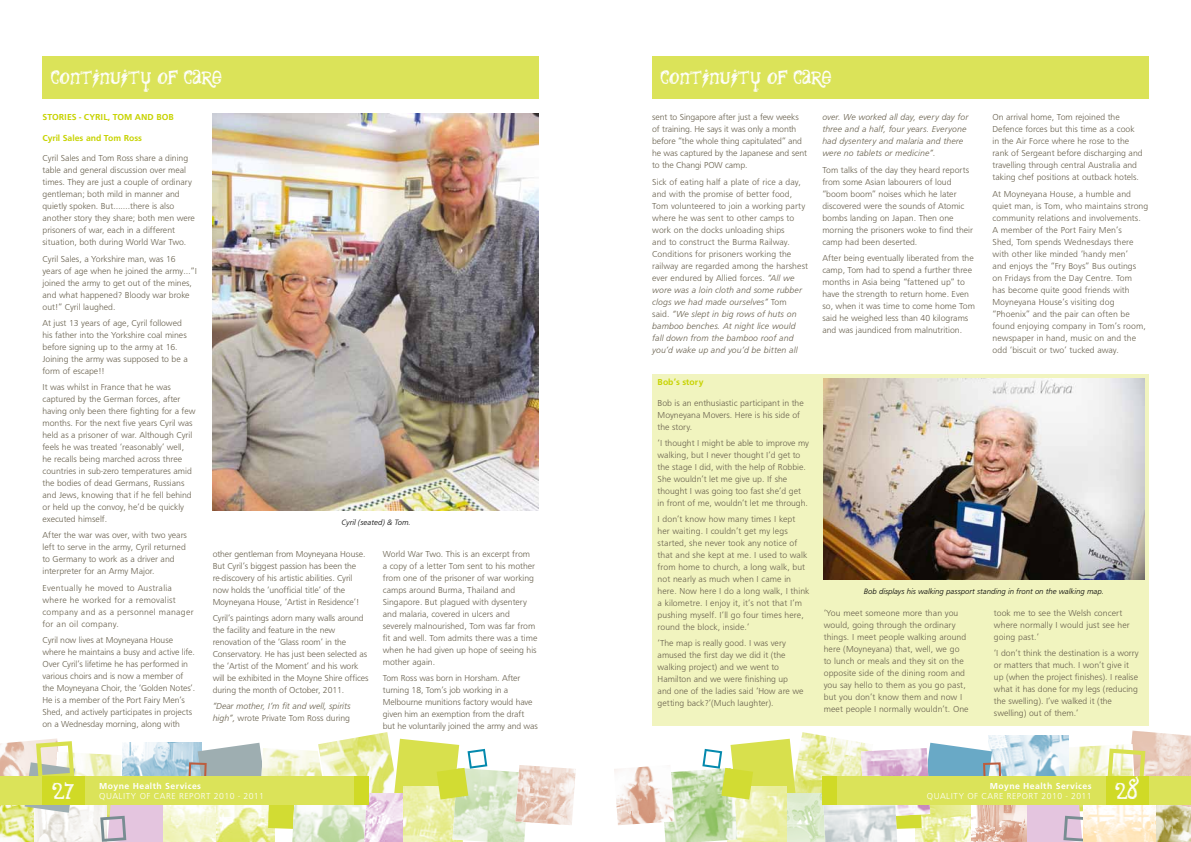
<style>
.page{position:relative;width:1191px;height:842px;background:#fff}
.page>*{position:absolute;margin:0;border:0;box-sizing:border-box;transform-origin:0 0}
.t1{font:23px "thequietscream";color:#fff}
.t2{font:18px "thequietscream";letter-spacing:.05em;color:#fff}
.t3{font:9px/12px "Frugal Sans Light DTC";color:#68604d}
.t4{font:9px/12px "Frugal Sans Light Italic DTC";letter-spacing:.01em;color:#68604d}
.t5{font:9px/12px "Frugal Sans Light DTC";letter-spacing:.03em;color:#68604d}
.t6{font:9px "Frugal Sans Light DTC";letter-spacing:.05em;color:#fff}
.t7{font:9px "Frugal Sans Bold DTC";color:#c7d300}
.t8{font:9px "Frugal Sans Bold DTC";letter-spacing:.05em;color:#fff}
.t9{font:8px "Frugal Sans Light Italic DTC";color:#000}
.s1{font-family:"Frugal Sans Light Italic DTC"}
.s2{font-family:"Frugal Sans Light DTC"}
</style>
<div class="page">
<img style="left:169px;top:743px;width:19px;height:34px">
<img style="left:169px;top:805px;width:19px;height:37px">
<svg style="left:0;top:738px;width:169px;height:104px"></svg>
<img style="left:1001px;top:736px;width:20px;height:41px">
<svg style="left:188px;top:732px;width:388px;height:110px"></svg>
<img style="left:292px;top:805px;width:74px;height:37px">
<svg style="left:1021px;top:730px;width:170px;height:112px"></svg>
<img style="left:1155px;top:805px;width:36px;height:37px">
<img style="left:1083px;top:805px;width:72px;height:37px">
<img style="left:1001px;top:805px;width:25px;height:37px">
<svg style="left:614px;top:732px;width:387px;height:110px"></svg>
<img style="left:823px;top:805px;width:74px;height:37px">
<div style="left:835px;top:777px;width:356px;height:28px;background:#dbe359"></div>
<div style="left:1106px;top:777px;width:42px;height:28px;background:#d0da26"></div>
<div style="left:652px;top:374px;width:496px;height:351px;background:#f1f4bf"></div>
<div style="left:652px;top:56px;width:496px;height:43px;background:#dbe359"></div>
<div style="left:822px;top:777px;width:14px;height:28px;background:#d0da26"></div>
<div style="left:0;top:777px;width:356px;height:28px;background:#dbe359"></div>
<div style="left:43px;top:777px;width:42px;height:28px;background:#d0da26"></div>
<div style="left:43px;top:56px;width:496px;height:43px;background:#dbe359"></div>
<div style="left:354px;top:777px;width:15px;height:28px;background:#d0da26"></div>
<img style="left:213px;top:113px;width:326px;height:397px">
<img style="left:823px;top:378px;width:321px;height:201px">
<h2 class="t2" style="left:51px;top:67px;width:172px">CONTINUITY OF CARE</h2>
<p class="t7" style="left:43px;top:112px;width:133px">STORIES - CYRIL, TOM And BOB</p>
<p class="t7" style="left:43px;top:133px;width:101px">Cyril Sales and Tom Ross</p>
<p class="t3" style="left:43px;top:152px;width:154px">Cyril Sales and Tom Ross share a dining table and general discussion over meal times. They are just a couple of ordinary gentleman; both mild in manner and quietly spoken. But…….there is also another story they share; both men were prisoners of war, each in a different situation, both during World War Two.</p>
<p class="t3" style="left:43px;top:253px;width:156px">Cyril Sales, a Yorkshire man, was 16 years of age when he joined the army…”I joined the army to get out of the mines, and what happened? Bloody war broke out!” Cyril laughed.</p>
<p class="t3" style="left:43px;top:317px;width:147px">At just 13 years of age, Cyril followed his father into the Yorkshire coal mines before signing up to the army at 16.<br>Joining the army was supposed to be a form of escape!!</p>
<p class="t3" style="left:43px;top:381px;width:154px">It was whilst in France that he was captured by the German forces, after having only been there fighting for a few months. For the next five years Cyril was held as a prisoner of war. Although Cyril feels he was treated ‘reasonably’ well, he recalls being marched across three countries in sub-zero temperatures amid the bodies of dead Germans, Russians and Jews, knowing that if he fell behind or held up the convoy, he’d be quickly executed himself.</p>
<p class="t3" style="left:43px;top:529px;width:146px">After the war was over, with two years left to serve in the army, Cyril returned to Germany to work as a driver and interpreter for an Army Major.</p>
<p class="t5" style="left:43px;top:582px;width:153px">Eventually he moved to Australia where he worked for a removalist company and as a personnel manager for an oil company.</p>
<p class="t3" style="left:43px;top:634px;width:154px">Cyril now lives at Moyneyana House where he maintains a busy and active life.<br>Over Cyril’s lifetime he has performed in various choirs and is now a member of the Moyneyana Choir, the ‘Golden Notes’.<br>He is a member of the Port Fairy Men’s Shed, and actively participates in projects on a Wednesday morning, along with</p>
<p class="t9" style="left:341px;top:518px;width:71px">Cyril (seated) &amp; Tom.</p>
<p class="t3" style="left:383px;top:548px;width:156px">World War Two. This is an excerpt from<br>a copy of a letter Tom sent to his mother from one of the prisoner of war working camps around Burma, Thailand and Singapore. But plagued with dysentery and malaria, covered in ulcers and severely malnourished, Tom was far from fit and well. Tom admits there was a time when he had given up hope of seeing his mother again.</p>
<p class="t3" style="left:383px;top:672px;width:157px">Tom Ross was born in Horsham. After turning 18, Tom’s job working in a Melbourne munitions factory would have given him an exemption from the draft but he voluntarily joined the army and was</p>
<p class="t3" style="left:213px;top:548px;width:154px">other gentleman from Moyneyana House.<br>But Cyril’s biggest passion has been the re-discovery of his artistic abilities. Cyril now holds the ‘unofficial title’ of the Moyneyana House, ‘Artist in Residence’!</p>
<p class="t3" style="left:213px;top:612px;width:157px">Cyril’s paintings adorn many walls around the facility and feature in the new renovation of the ‘Glass room’ in the Conservatory. He has just been selected as the ‘Artist of the Moment’ and his work will be exhibited in the Moyne Shire offices during the month of October, 2011.</p>
<p class="t4" style="left:213px;top:700px;width:139px">“Dear mother, I’m fit and well, spirits</p>
<p class="t3" style="left:213px;top:712px;width:139px"><span class="s1">high”,</span> wrote Private Tom Ross during</p>
<p class="t8" style="left:99px;top:780px;width:103px">Moyne Health Services</p>
<h1 class="t1" style="left:54px;top:778px;width:21px">27</h1>
<p class="t6" style="left:99px;top:791px;width:166px">QUALITY OF CARE REPORT 2010 - 2011</p>
<h2 class="t2" style="left:660px;top:67px;width:172px">CONTINUITY OF CARE</h2>
<p class="t3" style="left:652px;top:111px;width:156px">sent to Singapore after just a few weeks of training. He says it was only a month before “the whole thing capitulated” and he was captured by the Japanese and sent to the Changi POW camp.</p>
<p class="t3" style="left:652px;top:176px;width:157px">Sick of eating half a plate of rice a day, and with the promise of better food, Tom volunteered to join a working party where he was sent to other camps to work on the docks unloading ships<br>and to construct the Burma Railway.<br>Conditions for prisoners working the railway are regarded among the harshest ever endured by Allied forces. <span class="s1">“All we</span></p>
<p class="t4" style="left:652px;top:284px;width:151px">wore was a loin cloth and some rubber clogs we had made ourselves” <span class="s2">Tom said.</span> “We slept in big rows of huts on bamboo benches. At night lice would fall down from the bamboo roof and you’d wake up and you’d be bitten all</p>
<p class="t4" style="left:822px;top:111px;width:148px">over. We worked all day, every day for three and a half, four years. Everyone had dysentery and malaria and there were no tablets or medicine”.</p>
<p class="t3" style="left:822px;top:164px;width:152px">Tom talks of the day they heard reports from some Asian labourers of loud “boom boom” noises which he later discovered were the sounds of Atomic bombs landing on Japan. Then one morning the prisoners woke to find their camp had been deserted.</p>
<p class="t3" style="left:822px;top:252px;width:154px">After being eventually liberated from the camp, Tom had to spend a further three months in Asia being “fattened up” to have the strength to return home. Even so, when it was time to come home Tom said he weighed less than 40 kilograms and was jaundiced from malnutrition.</p>
<p class="t3" style="left:992px;top:111px;width:152px">On arrival home, Tom rejoined the Defence forces but this time as a cook in the Air Force where he rose to the rank of Sergeant before discharging and travelling through central Australia and taking chef positions at outback hotels.</p>
<p class="t3" style="left:992px;top:188px;width:157px">At Moyneyana House, a humble and quiet man, is Tom, who maintains strong community relations and involvements.<br>A member of the Port Fairy Men’s<br>Shed, Tom spends Wednesdays there with other like minded ‘handy men’<br>and enjoys the “Fry Boys” Bus outings<br>on Fridays from the Day Centre. Tom<br>has become quite good friends with Moyneyana House’s visiting dog “Phoenix” and the pair can often be found enjoying company in Tom’s room, newspaper in hand, music on and the odd ‘biscuit or two’ tucked away.</p>
<p class="t7" style="left:657px;top:377px;width:47px">Bob’s story</p>
<p class="t3" style="left:657px;top:397px;width:148px">Bob is an enthusiastic participant in the<br>Moyneyana Movers. Here is his side of the story.</p>
<p class="t3" style="left:657px;top:437px;width:153px">‘I thought I might be able to improve my walking, but I never thought I’d get to the stage I did, with the help of Robbie.<br>She wouldn’t let me give up. If she thought I was going too fast she’d get in front of me, wouldn’t let me through.</p>
<p class="t3" style="left:657px;top:513px;width:153px">I don’t know how many times I kept her waiting. I couldn’t get my legs started, she never took any notice of that and she kept at me. I used to walk from home to church, a long walk, but not nearly as much when I came in here. Now here I do a long walk, I think a kilometre. I enjoy it, it’s not that I’m pushing myself. I’ll go four times here, round the block, inside.’</p>
<p class="t3" style="left:657px;top:637px;width:147px">‘The map is really good. I was very amused the first day we did it (the walking project) and we went to Hamilton and we were finishing up and one of the ladies said ‘How are we getting back?’(Much laughter).</p>
<p class="t9" style="left:864px;top:587px;width:242px">Bob displays his walking passport standing in front on the walking map.</p>
<p class="t3" style="left:823px;top:607px;width:146px">‘You meet someone more than you would, going through the ordinary things. I meet people walking around here (Moyneyana) that, well, we go to lunch or meals and they sit on the opposite side of the dining room and you say hello to them as you go past, but you don’t know them and now I meet people I normally wouldn’t. One</p>
<p class="t3" style="left:994px;top:607px;width:137px">took me to see the Welsh concert where normally I would just see her going past.’</p>
<p class="t3" style="left:994px;top:647px;width:146px">‘I don’t think the destination is a worry or matters that much. I won’t give it up (when the project finishes). I realise what it has done for my legs (reducing the swelling). I’ve walked it (the swelling) out of them.’</p>
<p class="t8" style="left:989px;top:780px;width:103px">Moyne Health Services</p>
<p class="t6" style="left:927px;top:791px;width:166px">QUALITY OF CARE REPORT 2010 - 2011</p>
<h1 class="t1" style="left:1117px;top:778px;width:23px">28</h1>
</div>
